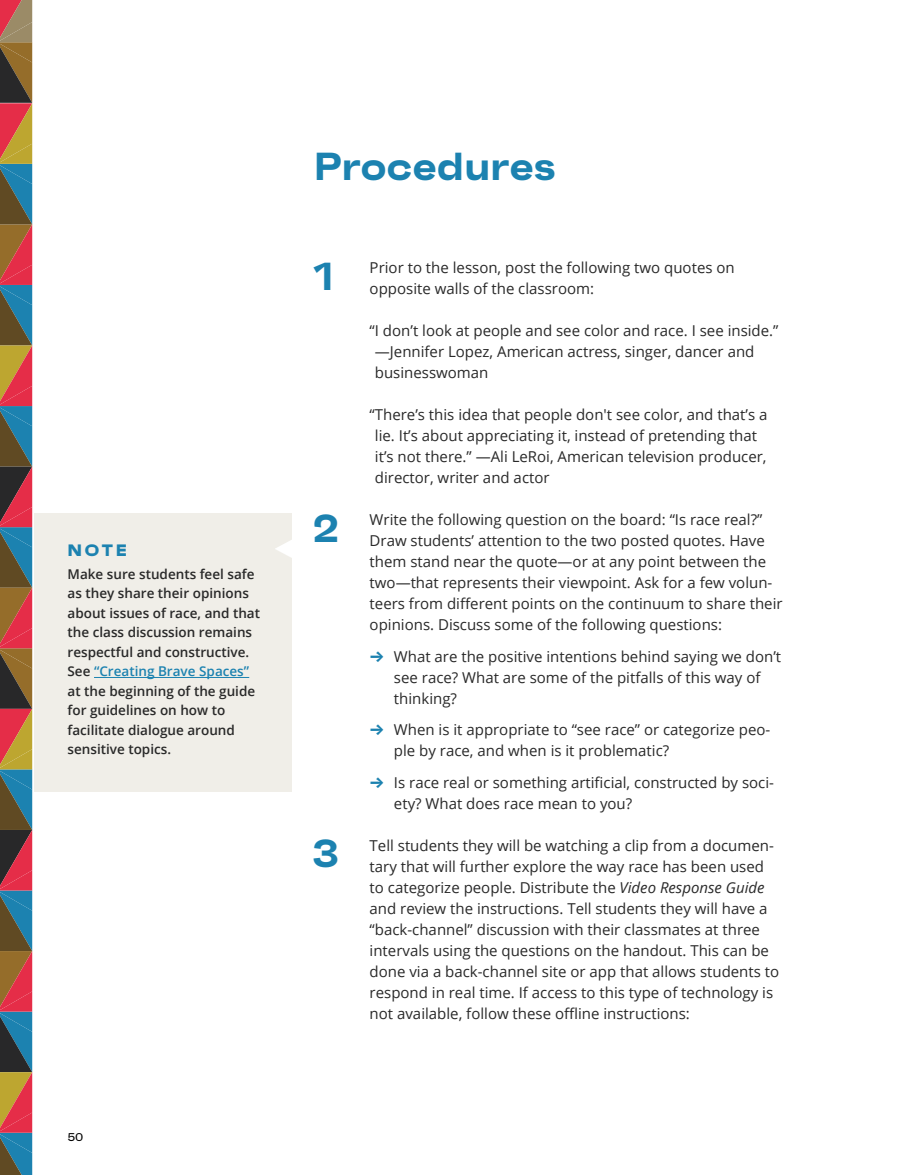
<style>
.page{position:relative;width:905px;height:1175px;background:#fff}
.page>*{position:absolute;margin:0;border:0;box-sizing:border-box;transform-origin:0 0}
.t1{font:700 expanded 39px "Faktum";letter-spacing:.01em;color:#1c82b0}
.t2{font:700 expanded 39px "Faktum Test";color:#1c82b0}
.t3{font:800 expanded 16.5px "Faktum";color:#1c82b0}
.t4{font:15px/21px "Open Sans";color:#292929}
.t5{font:600 13.5px/19.5px "Open Sans";color:#292929}
.t6{font:500 expanded 11.25px "Faktum Test";color:#000}
.s1{color:#1c82b0}
.s2{font-family:"Faktum";font-weight:700;color:#1c82b0}
.s3{font-style:italic}
</style>
<div class="page">
<svg style="left:0;top:0;width:32px;height:1174px"></svg>
<div style="left:34px;top:513px;width:257px;height:278px;background:#f0eee8"></div>
<svg style="left:275px;top:531px;width:17px;height:35px"></svg>
<hr style="left:94px;top:677px;width:155px;height:1px;background:#1c82b0">
<p class="t3" style="left:68px;top:540px;width:61px">NOTE</p>
<p class="t5" style="left:68px;top:564px;width:194px">Make sure students feel safe as they share their opinions about issues of race, and that the class discussion remains respectful and constructive.<br>See <span class="s1">“Creating Brave Spaces” </span>at the beginning of the guide for guidelines on how to facilitate dialogue around sensitive topics.</p>
<p class="t6" style="left:68px;top:1133px;width:17px">50</p>
<h1 class="t1" style="left:314px;top:141px;width:243px">Procedures</h1>
<h1 class="t2" style="left:313px;top:260px;width:22px">1</h1>
<p class="t4" style="left:369px;top:257px;width:366px">Prior to the lesson, post the following two quotes on opposite walls of the classroom:</p>
<p class="t4" style="left:375px;top:320px;width:405px;text-indent:-5px">“I don’t look at people and see color and race. I see inside.” —Jennifer Lopez, American actress, singer, dancer and businesswoman</p>
<p class="t4" style="left:375px;top:404px;width:394px;text-indent:-5px">“There’s this idea that people don't see color, and that’s a lie. It’s about appreciating it, instead of pretending that it’s not there.” —Ali LeRoi, American television producer, director, writer and actor</p>
<h1 class="t2" style="left:313px;top:512px;width:28px">2</h1>
<p class="t4" style="left:369px;top:509px;width:414px">Write the following question on the board: “Is race real?” Draw students’ attention to the two posted quotes. Have them stand near the quote—or at any point between the two—that represents their viewpoint. Ask for a few volun&shy;teers from different points on the continuum to share their opinions. Discuss some of the following questions:</p>
<p class="t4" style="left:394px;top:645px;width:389px;text-indent:-24px"><span class="s2">→</span> What are the positive intentions behind saying we don’t see race? What are some of the pitfalls of this way of thinking?</p>
<p class="t4" style="left:394px;top:719px;width:378px;text-indent:-24px"><span class="s2">→</span> When is it appropriate to “see race” or categorize peo&shy;ple by race, and when is it problematic?</p>
<p class="t4" style="left:394px;top:771px;width:381px;text-indent:-24px"><span class="s2">→</span> Is race real or something artificial, constructed by soci&shy;ety? What does race mean to you?</p>
<h1 class="t2" style="left:313px;top:838px;width:27px">3</h1>
<p class="t4" style="left:369px;top:834px;width:411px">Tell students they will be watching a clip from a documen&shy;tary that will further explore the way race has been used to categorize people. Distribute the <span class="s3">Video Response Guide </span>and review the instructions. Tell students they will have a “back-channel” discussion with their classmates at three intervals using the questions on the handout. This can be done via a back-channel site or app that allows students to respond in real time. If access to this type of technology is not available, follow these offline instructions:</p>
</div>
